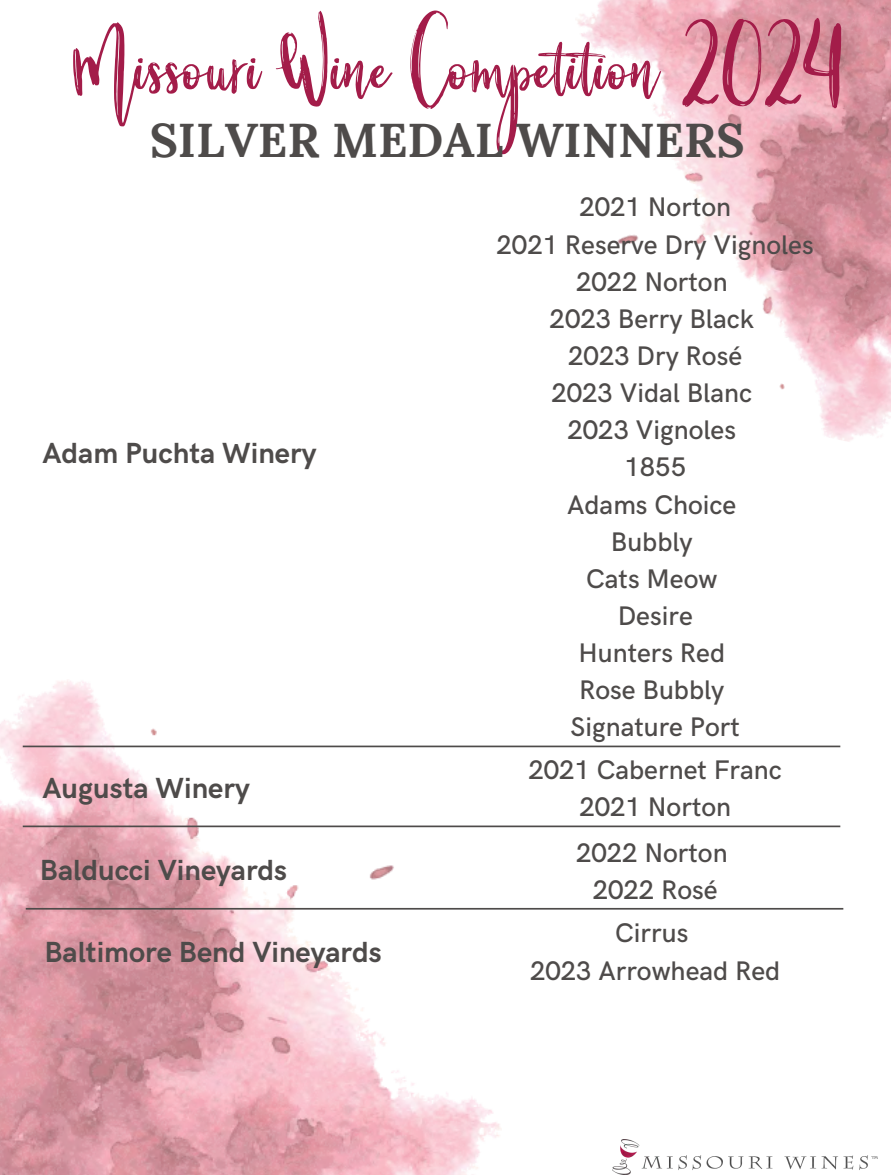
<style>
.page{position:relative;width:891px;height:1175px;background:#fff}
.page>*{position:absolute;margin:0;border:0;box-sizing:border-box;transform-origin:0 0}
.t1{font:180px "Smaragdines Script";color:#a31c49}
.t2{font:700 47.25px "Lora";color:#4e4b4a}
.t3{font:700 29.25px "HK Grotesk";color:#4e4b4a}
.t4{font:500 27px "HK Grotesk";color:#4e4b4a}
</style>
<div class="page">
<img style="left:0;top:680px;width:501px;height:494px">
<img style="left:577px;top:0;width:314px;height:442px">
<img style="left:613px;top:1139px;width:264px;height:35px">
<hr style="left:23px;top:745px;width:817px;height:2px;background:#4e4b4a">
<hr style="left:23px;top:825px;width:817px;height:2px;background:#4e4b4a">
<hr style="left:26px;top:908px;width:817px;height:1px;background:#4e4b4a">
<p class="t1" style="left:75px;top:-57px;width:770px">Missouri Wine Competition 2024</p>
<h2 class="t2" style="left:150px;top:109px;width:596px">SILVER MEDAL WINNERS</h2>
<p class="t3" style="left:42px;top:437px;width:275px">Adam Puchta Winery</p>
<p class="t3" style="left:42px;top:771px;width:209px">Augusta Winery</p>
<p class="t3" style="left:40px;top:854px;width:249px">Balducci Vineyards</p>
<p class="t3" style="left:45px;top:936px;width:339px">Baltimore Bend Vineyards</p>
<p class="t4" style="left:579px;top:192px;width:153px">2021 Norton</p>
<p class="t4" style="left:497px;top:229px;width:319px">2021 Reserve Dry Vignoles</p>
<p class="t4" style="left:576px;top:266px;width:153px">2022 Norton</p>
<p class="t4" style="left:550px;top:303px;width:206px">2023 Berry Black</p>
<p class="t4" style="left:568px;top:341px;width:176px">2023 Dry Rosé</p>
<p class="t4" style="left:551px;top:378px;width:202px">2023 Vidal Blanc</p>
<p class="t4" style="left:568px;top:415px;width:170px">2023 Vignoles</p>
<p class="t4" style="left:625px;top:452px;width:63px">1855</p>
<p class="t4" style="left:567px;top:489px;width:171px">Adams Choice</p>
<p class="t4" style="left:611px;top:526px;width:84px">Bubbly</p>
<p class="t4" style="left:586px;top:563px;width:133px">Cats Meow</p>
<p class="t4" style="left:618px;top:600px;width:77px">Desire</p>
<p class="t4" style="left:578px;top:638px;width:148px">Hunters Red</p>
<p class="t4" style="left:579px;top:675px;width:147px">Rose Bubbly</p>
<p class="t4" style="left:571px;top:712px;width:171px">Signature Port</p>
<p class="t4" style="left:528px;top:755px;width:255px">2021 Cabernet Franc</p>
<p class="t4" style="left:579px;top:792px;width:153px">2021 Norton</p>
<p class="t4" style="left:576px;top:837px;width:153px">2022 Norton</p>
<p class="t4" style="left:593px;top:874px;width:126px">2022 Rosé</p>
<p class="t4" style="left:615px;top:918px;width:75px">Cirrus</p>
<p class="t4" style="left:530px;top:955px;width:252px">2023 Arrowhead Red</p>
</div>
